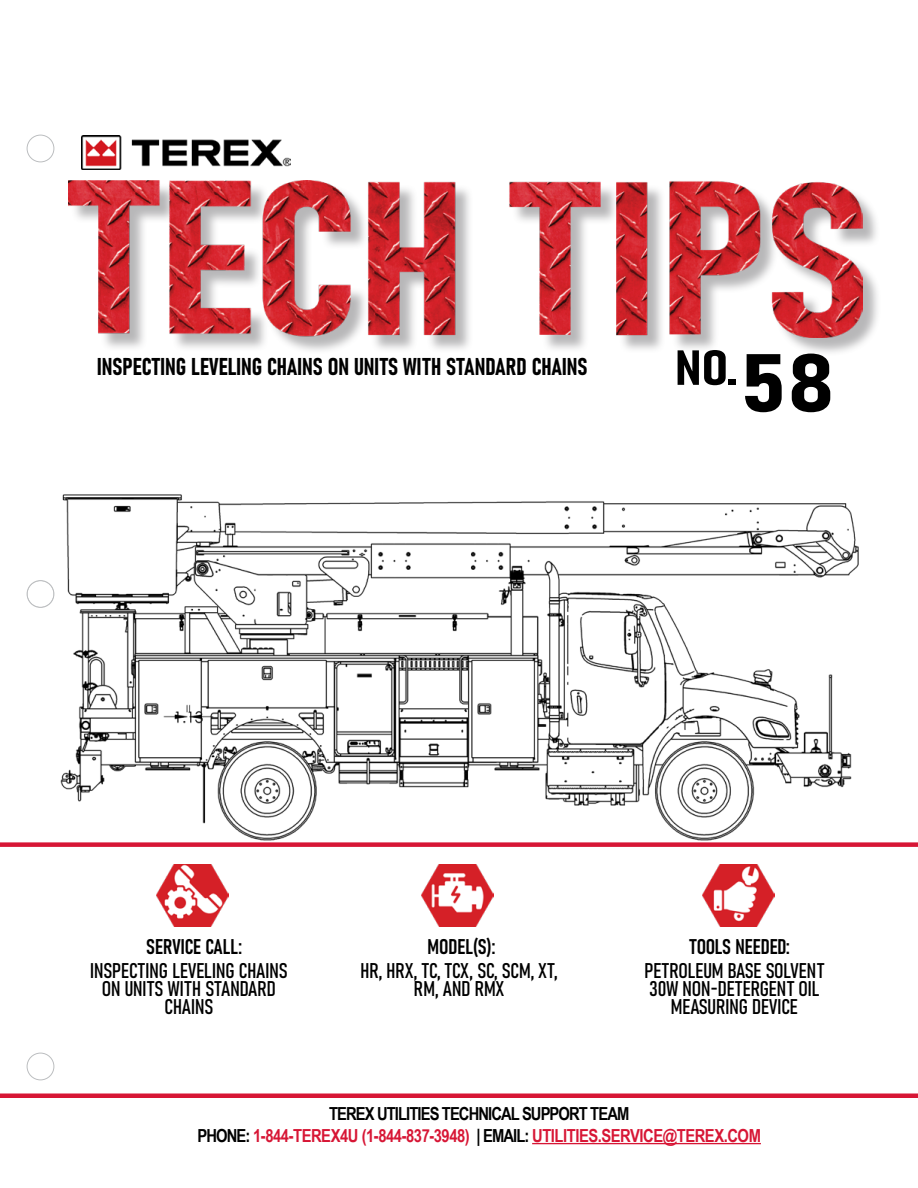
<style>
.page{position:relative;width:918px;height:1188px;background:#fff}
.page>*{position:absolute;margin:0;border:0;box-sizing:border-box;transform-origin:0 0}
.t1{font:81px "Bahnschrift";color:#000;scale:1.22 1}
.t2{font:48.6px "Bahnschrift";color:#000;scale:1.22 1}
.t3{font:24px "Bahnschrift";color:#000}
.t4{font:21px/18px "Bahnschrift";color:#000;text-align:center}
.t5{font:700 18px/21.6px "Arial Narrow";letter-spacing:-.05em;color:#d71635;text-align:center}
.s1{color:#000}
</style>
<div class="page">
<img style="left:52px;top:494px;width:807px;height:347px">
<hr style="left:532px;top:1143px;width:229px;height:1px;background:#d71635">
<div style="left:27px;top:1053px;width:27px;height:27px;border:1px solid #bcbec0;border-radius:50%"></div>
<div style="left:27px;top:581px;width:27px;height:26px;border:1px solid #bcbec0;border-radius:50%"></div>
<div style="left:27px;top:580px;width:27px;height:28px;border:1px solid #bcbec0;border-radius:50%"></div>
<div style="left:27px;top:135px;width:27px;height:27px;border:1px solid #bcbec0;border-radius:50%"></div>
<hr style="left:0;top:1094px;width:918px;height:4px;background:#d71635">
<div style="left:0;top:842px;width:918px;height:5px;background:#d71635"></div>
<img style="left:81px;top:135px;width:210px;height:34px">
<div style="left:71px;top:182px;width:811px;height:174px;background:#717073;opacity:.5"></div>
<img style="left:69px;top:181px;width:793px;height:157px">
<img style="left:157px;top:864px;width:72px;height:62px">
<img style="left:421px;top:864px;width:72px;height:62px">
<img style="left:702px;top:864px;width:72px;height:62px">
<h2 class="t2" style="left:675px;top:331px;width:52px">NO.</h2>
<p class="t3" style="left:97px;top:349px;width:492px">INSPECTING LEVELING CHAINS ON UNITS WITH STANDARD CHAINS</p>
<h1 class="t1" style="left:740px;top:322px;width:80px">58</h1>
<p class="t4" style="left:146px;top:936px;width:97px">SERVICE CALL:</p>
<p class="t4" style="left:428px;top:936px;width:69px">MODEL(S):</p>
<p class="t4" style="left:689px;top:936px;width:102px">TOOLS NEEDED:</p>
<p class="t4" style="left:90px;top:960px;width:199px">INSPECTING LEVELING CHAINS<br>ON UNITS WITH STANDARD<br>CHAINS</p>
<p class="t4" style="left:360px;top:960px;width:199px">HR, HRX, TC, TCX, SC, SCM, XT,<br>RM, AND RMX</p>
<p class="t4" style="left:644px;top:960px;width:181px">PETROLEUM BASE SOLVENT<br>30W NON-DETERGENT OIL<br>MEASURING DEVICE</p>
<p class="t5" style="left:198px;top:1102px;width:565px"><span class="s1">TEREX UTILITIES TECHNICAL SUPPORT TEAM<br>PHONE:</span> 1-844-TEREX4U (1-844-837-3948) <span class="s1">| EMAIL:</span> UTILITIES.SERVICE@TEREX.COM</p>
</div>
